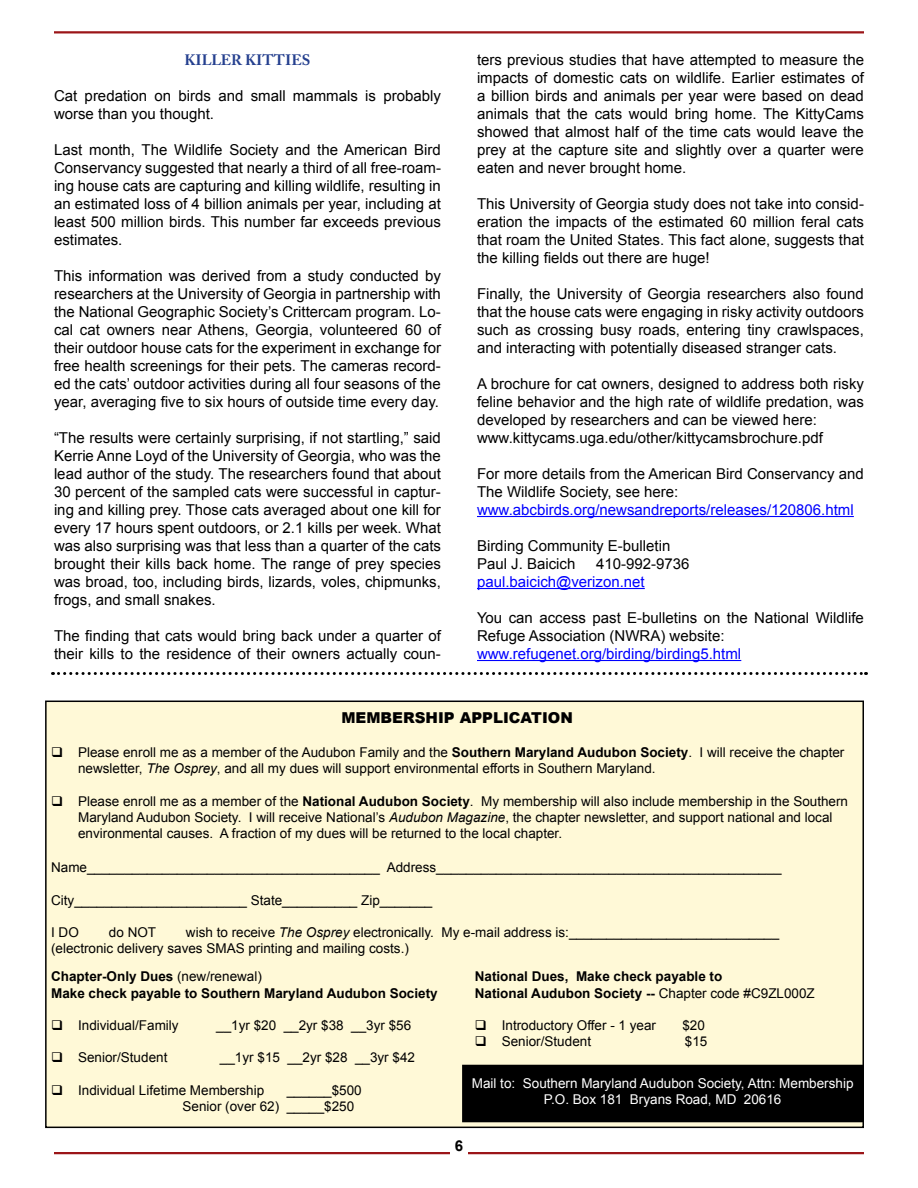
<style>
.page{position:relative;width:918px;height:1188px;background:#fff}
.page>*{position:absolute;margin:0;border:0;box-sizing:border-box;transform-origin:0 0}
.t1{font:15px/18px "Arial";color:#000}
.t2{font:15px "Arial";color:#00f}
.t3{font:900 15px "Arial";color:#000}
.t4{font:700 15px "Adobe Caslon Pro";letter-spacing:-.01em;color:#25408f}
.t5{font:700 15px "Arial";color:#000}
.t6{font:13.5px/16.2px "Arial";color:#000}
.t7{font:700 13.5px/16.2px "Arial";color:#000}
.t8{font:13.5px/16.2px "Arial";color:#fff;text-align:center}
.s1{font-weight:700}
.s2{font-style:italic}
.s3{font-weight:400}
</style>
<div class="page">
<hr style="left:54px;top:1152px;width:396px;height:2px;background:#9b1518">
<hr style="left:468px;top:1152px;width:396px;height:2px;background:#9b1518">
<hr style="left:54px;top:31px;width:810px;height:2px;background:#9b1518">
<div style="left:46px;top:701px;width:817px;height:426px;background:#fff9d7"></div>
<div style="left:45px;top:701px;width:819px;height:427px;border:2px solid #000"></div>
<div style="left:463px;top:1065px;width:399px;height:57px;background:#000"></div>
<svg style="left:52px;top:672px;width:815px;height:3px"></svg>
<hr style="left:477px;top:516px;width:377px;height:1px;background:#00f">
<hr style="left:477px;top:588px;width:168px;height:1px;background:#00f">
<hr style="left:477px;top:660px;width:264px;height:1px;background:#00f">
<p class="t4" style="left:185px;top:51px;width:127px">KILLER KITTIES</p>
<p class="t1" style="left:54px;top:87px;width:388px">Cat predation on birds and small mammals is probably worse than you thought.</p>
<p class="t1" style="left:54px;top:141px;width:388px;text-align:justify">Last month, The Wildlife Society and the American Bird Conservancy suggested that nearly a third of all free-roam&shy;ing house cats are capturing and killing wildlife, resulting in an estimated loss of 4 billion animals per year, including at least 500 million birds. This number far exceeds previous estimates.</p>
<p class="t1" style="left:54px;top:267px;width:389px;text-align:justify">This information was derived from a study conducted by researchers at the University of Georgia in partnership with the National Geographic Society’s Crittercam program. Lo&shy;cal cat owners near Athens, Georgia, volunteered 60 of their outdoor house cats for the experiment in exchange for free health screenings for their pets. The cameras record&shy;ed the cats’ outdoor activities during all four seasons of the year, averaging five to six hours of outside time every day.</p>
<p class="t1" style="left:54px;top:429px;width:389px;text-align:justify">“The results were certainly surprising, if not startling,” said Kerrie Anne Loyd of the University of Georgia, who was the lead author of the study. The researchers found that about 30 percent of the sampled cats were successful in captur&shy;ing and killing prey. Those cats averaged about one kill for every 17 hours spent outdoors, or 2.1 kills per week. What was also surprising was that less than a quarter of the cats brought their kills back home. The range of prey species was broad, too, including birds, lizards, voles, chipmunks, frogs, and small snakes.</p>
<p class="t1" style="left:54px;top:627px;width:388px">The finding that cats would bring back under a quarter of their kills to the residence of their owners actually coun-</p>
<p class="t1" style="left:477px;top:51px;width:389px;text-align:justify">ters previous studies that have attempted to measure the impacts of domestic cats on wildlife. Earlier estimates of a billion birds and animals per year were based on dead animals that the cats would bring home. The KittyCams showed that almost half of the time cats would leave the prey at the capture site and slightly over a quarter were eaten and never brought home.</p>
<p class="t1" style="left:477px;top:195px;width:389px;text-align:justify">This University of Georgia study does not take into consid&shy;eration the impacts of the estimated 60 million feral cats that roam the United States. This fact alone, suggests that the killing fields out there are huge!</p>
<p class="t1" style="left:477px;top:285px;width:389px;text-align:justify">Finally, the University of Georgia researchers also found that the house cats were engaging in risky activity outdoors such as crossing busy roads, entering tiny crawlspaces, and interacting with potentially diseased stranger cats.</p>
<p class="t1" style="left:477px;top:375px;width:389px">A brochure for cat owners, designed to address both risky feline behavior and the high rate of wildlife predation, was developed by researchers and can be viewed here: www.kittycams.uga.edu/other/kittycamsbrochure.pdf</p>
<p class="t1" style="left:477px;top:465px;width:388px">For more details from the American Bird Conservancy and<br>The Wildlife Society, see here:</p>
<p class="t2" style="left:477px;top:500px;width:378px">www.abcbirds.org/newsandreports/releases/120806.html</p>
<p class="t1" style="left:477px;top:537px;width:195px">Birding Community E-bulletin<br>Paul J. Baicich</p>
<p class="t1" style="left:596px;top:555px;width:95px">410-992-9736</p>
<p class="t2" style="left:477px;top:572px;width:169px">paul.baicich@verizon.net</p>
<p class="t1" style="left:477px;top:609px;width:389px">You can access past E-bulletins on the National Wildlife<br>Refuge Association (NWRA) website:</p>
<p class="t2" style="left:477px;top:644px;width:266px">www.refugenet.org/birding/birding5.html</p>
<p class="t3" style="left:341px;top:707px;width:233px">MEMBERSHIP APPLICATION</p>
<p class="t6" style="left:78px;top:744px;width:768px">Please enroll me as a member of the Audubon Family and the <span class="s1">Southern Maryland Audubon Society</span>. I will receive the chapter newsletter, <span class="s2">The Osprey</span>, and all my dues will support environmental efforts in Southern Maryland.</p>
<p class="t6" style="left:78px;top:793px;width:771px">Please enroll me as a member of the <span class="s1">National Audubon Society</span>. My membership will also include membership in the Southern<br>Maryland Audubon Society. I will receive National’s <span class="s2">Audubon Magazine</span>, the chapter newsletter, and support national and local environmental causes. A fraction of my dues will be returned to the local chapter.</p>
<p class="t6" style="left:51px;top:860px;width:732px">Name_______________________________________ Address______________________________________________</p>
<p class="t6" style="left:51px;top:892px;width:383px">City_______________________ State__________ Zip_______</p>
<p class="t6" style="left:51px;top:924px;width:29px">I DO</p>
<p class="t6" style="left:109px;top:924px;width:49px">do NOT</p>
<p class="t6" style="left:51px;top:924px;width:730px;text-indent:135px">wish to receive <span class="s2">The Osprey</span> electronically. My e-mail address is:____________________________ (electronic delivery saves SMAS printing and mailing costs.)</p>
<p class="t7" style="left:51px;top:969px;width:388px">Chapter-Only Dues <span class="s3">(new/renewal)<br></span>Make check payable to Southern Maryland Audubon Society</p>
<p class="t6" style="left:78px;top:1017px;width:102px">Individual/Family</p>
<p class="t6" style="left:216px;top:1017px;width:197px">__1yr $20 __2yr $38 __3yr $56</p>
<p class="t6" style="left:78px;top:1050px;width:91px">Senior/Student</p>
<p class="t6" style="left:220px;top:1050px;width:197px">__1yr $15 __2yr $28 __3yr $42</p>
<p class="t6" style="left:78px;top:1082px;width:188px">Individual Lifetime Membership</p>
<p class="t7" style="left:475px;top:969px;width:342px">National Dues, Make check payable to<br>National Audubon Society -- <span class="s3">Chapter code #C9ZL000Z</span></p>
<p class="t6" style="left:502px;top:1017px;width:156px">Introductory Offer - 1 year</p>
<p class="t6" style="left:682px;top:1017px;width:24px">$20</p>
<p class="t6" style="left:502px;top:1033px;width:91px">Senior/Student</p>
<p class="t6" style="left:685px;top:1033px;width:24px">$15</p>
<p class="t8" style="left:472px;top:1075px;width:383px">Mail to: Southern Maryland Audubon Society, Attn: Membership<br>P.O. Box 181 Bryans Road, MD 20616</p>
<p class="t6" style="left:182px;top:1082px;width:181px;text-indent:104px">______$500<br>Senior (over 62) _____$250</p>
<p class="t5" style="left:455px;top:1136px;width:10px">6</p>
</div>
